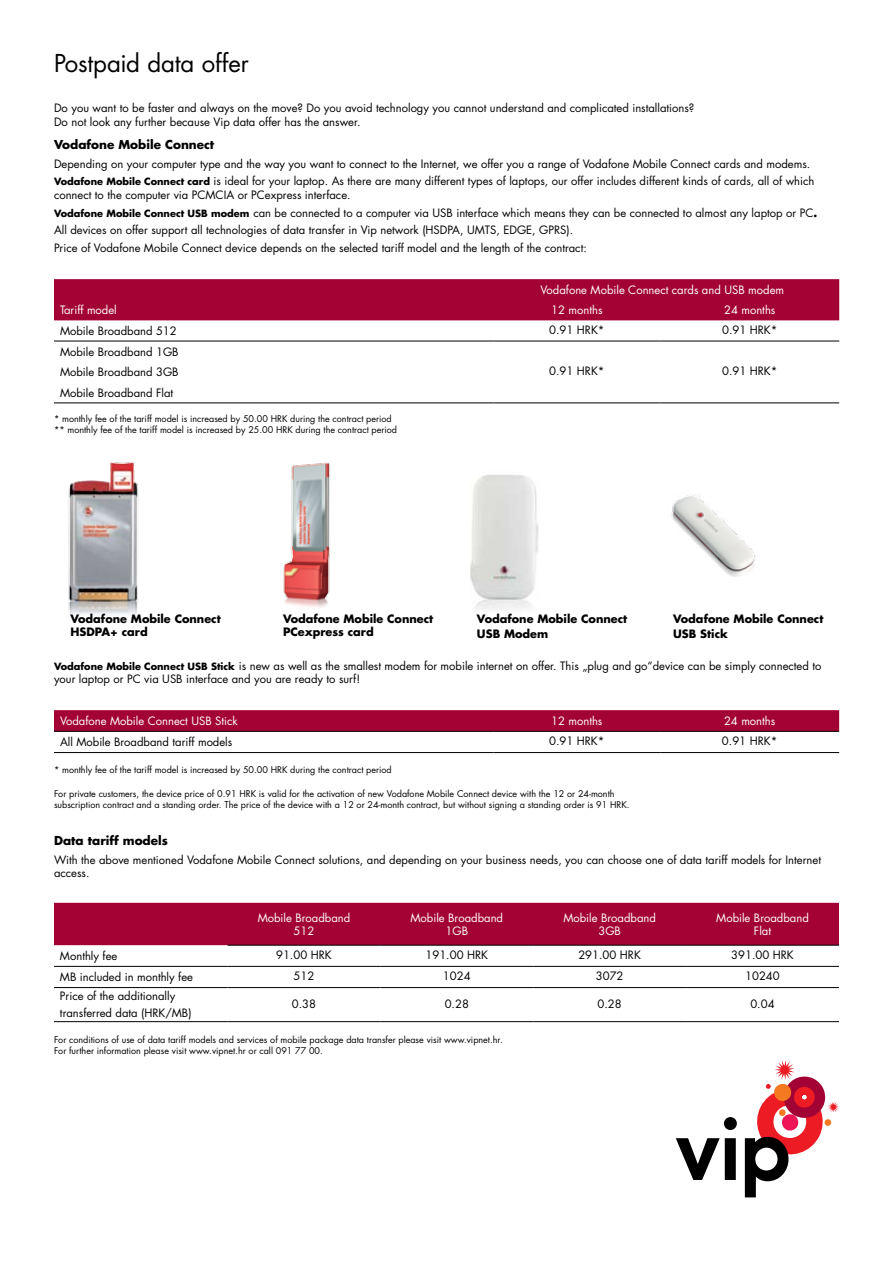
<style>
.page{position:relative;width:893px;height:1263px;background:#fff}
.page>*{position:absolute;margin:0;border:0;box-sizing:border-box;transform-origin:0 0}
.t1{font:24px "Futura";letter-spacing:-.005em;color:#000}
.t2{font:700 12px "Futura";color:#000}
.t3{font:11.25px/17.7px "Futura";color:#000}
.t4{font:11.25px/13.5px "Futura";color:#fff;text-align:center}
.t5{font:700 11.25px/13.5px "Futura";color:#000}
.t6{font:9px/10.8px "Futura";color:#000}
.s1{font-weight:700;font-size:9.75px}
.s2{font-weight:700}
</style>
<div class="page">
<div style="left:54px;top:279px;width:785px;height:41px;background:#a30234"></div>
<hr style="left:54px;top:341px;width:439px;height:1px;background:#000">
<hr style="left:493px;top:341px;width:167px;height:1px;background:#000">
<hr style="left:660px;top:341px;width:179px;height:1px;background:#000">
<hr style="left:54px;top:403px;width:439px;height:1px;background:#000">
<hr style="left:493px;top:403px;width:167px;height:1px;background:#000">
<hr style="left:660px;top:403px;width:179px;height:1px;background:#000">
<svg style="left:54px;top:710px;width:785px;height:21px;background:#a20335"></svg>
<hr style="left:54px;top:731px;width:439px;height:1px;background:#000">
<hr style="left:493px;top:731px;width:167px;height:1px;background:#000">
<hr style="left:660px;top:731px;width:179px;height:1px;background:#000">
<hr style="left:54px;top:752px;width:439px;height:1px;background:#000">
<hr style="left:493px;top:752px;width:167px;height:1px;background:#000">
<hr style="left:660px;top:752px;width:179px;height:1px;background:#000">
<img style="left:470px;top:475px;width:69px;height:134px">
<img style="left:68px;top:461px;width:71px;height:154px">
<img style="left:283px;top:463px;width:47px;height:145px">
<img style="left:671px;top:494px;width:86px;height:83px">
<div style="left:54px;top:903px;width:785px;height:42px;background:#a30234"></div>
<hr style="left:228px;top:945px;width:152px;height:1px;background:#000">
<hr style="left:380px;top:945px;width:153px;height:1px;background:#000">
<hr style="left:533px;top:945px;width:153px;height:1px;background:#000">
<hr style="left:686px;top:945px;width:153px;height:1px;background:#000">
<hr style="left:54px;top:966px;width:174px;height:1px;background:#000">
<hr style="left:228px;top:966px;width:152px;height:1px;background:#000">
<hr style="left:380px;top:966px;width:153px;height:1px;background:#000">
<hr style="left:533px;top:966px;width:153px;height:1px;background:#000">
<hr style="left:686px;top:966px;width:153px;height:1px;background:#000">
<hr style="left:54px;top:987px;width:174px;height:1px;background:#000">
<hr style="left:228px;top:987px;width:152px;height:1px;background:#000">
<hr style="left:54px;top:1021px;width:174px;height:1px;background:#000">
<hr style="left:228px;top:1021px;width:152px;height:1px;background:#000">
<hr style="left:380px;top:987px;width:153px;height:1px;background:#000">
<hr style="left:533px;top:987px;width:153px;height:1px;background:#000">
<hr style="left:686px;top:987px;width:153px;height:1px;background:#000">
<hr style="left:380px;top:1021px;width:153px;height:1px;background:#000">
<hr style="left:533px;top:1021px;width:153px;height:1px;background:#000">
<hr style="left:686px;top:1021px;width:153px;height:1px;background:#000">
<svg style="left:676px;top:1138px;width:44px;height:42px"></svg>
<div style="left:725px;top:1138px;width:11px;height:42px;background:#000"></div>
<svg style="left:745px;top:1060px;width:94px;height:137px"></svg>
<div style="left:724px;top:1117px;width:13px;height:13px;background:#000;border-radius:50%"></div>
<h1 class="t1" style="left:54px;top:48px;width:196px">Postpaid data offer</h1>
<p class="t3" style="left:54px;top:101px;width:642px;line-height:13.5px">Do you want to be faster and always on the move? Do you avoid technology you cannot understand and complicated installations?<br>Do not look any further because Vip data offer has the answer.</p>
<p class="t2" style="left:54px;top:136px;width:162px">Vodafone Mobile Connect</p>
<p class="t3" style="left:54px;top:155px;width:762px">Depending on your computer type and the way you want to connect to the Internet, we offer you a range of Vodafone Mobile Connect cards and modems.<br><span class="s1">Vodafone Mobile Connect card</span> is ideal for your laptop. As there are many different types of laptops, our offer includes different kinds of cards, all of which</p>
<p class="t3" style="left:54px;top:186px;width:765px">connect to the computer via PCMCIA or PCexpress interface.<br><span class="s1">Vodafone Mobile Connect USB modem</span> can be connected to a computer via USB interface which means they can be connected to almost any laptop or PC<span class="s2">.<br></span>All devices on offer support all technologies of data transfer in Vip network (HSDPA, UMTS, EDGE, GPRS).<br>Price of Vodafone Mobile Connect device depends on the selected tariff model and the length of the contract:</p>
<p class="t4" style="left:540px;top:283px;width:245px">Vodafone Mobile Connect cards and USB modem</p>
<p class="t4" style="left:60px;top:304px;width:58px">Tariff model</p>
<p class="t4" style="left:551px;top:304px;width:53px">12 months</p>
<p class="t4" style="left:724px;top:304px;width:53px">24 months</p>
<p class="t3" style="left:60px;top:322px;width:118px">Mobile Broadband 512</p>
<p class="t3" style="left:549px;top:321px;width:57px">0.91 HRK*</p>
<p class="t3" style="left:722px;top:321px;width:57px">0.91 HRK*</p>
<p class="t3" style="left:60px;top:341px;width:120px;line-height:20.5px">Mobile Broadband 1GB<br>Mobile Broadband 3GB</p>
<p class="t3" style="left:549px;top:362px;width:57px">0.91 HRK*</p>
<p class="t3" style="left:722px;top:362px;width:57px">0.91 HRK*</p>
<p class="t3" style="left:60px;top:384px;width:115px">Mobile Broadband Flat</p>
<p class="t6" style="left:54px;top:413px;width:345px">* monthly fee of the tariff model is increased by 50.00 HRK during the contract period ** monthly fee of the tariff model is increased by 25.00 HRK during the contract period</p>
<p class="t5" style="left:70px;top:611px;width:152px">Vodafone Mobile Connect<br>HSDPA+ card</p>
<p class="t5" style="left:283px;top:611px;width:152px">Vodafone Mobile Connect<br>PCexpress card</p>
<p class="t5" style="left:477px;top:611px;width:152px;line-height:14.7px">Vodafone Mobile Connect<br>USB Modem</p>
<p class="t5" style="left:673px;top:611px;width:152px;line-height:14.7px">Vodafone Mobile Connect<br>USB Stick</p>
<p class="t3" style="left:54px;top:659px;width:769px;line-height:13.5px"><span class="s1">Vodafone Mobile Connect USB Stick</span> is new as well as the smallest modem for mobile internet on offer. This „plug and go“device can be simply connected to your laptop or PC via USB interface and you are ready to surf!</p>
<p class="t4" style="left:60px;top:714px;width:179px">Vodafone Mobile Connect USB Stick</p>
<p class="t4" style="left:551px;top:714px;width:53px">12 months</p>
<p class="t4" style="left:724px;top:714px;width:53px">24 months</p>
<p class="t3" style="left:60px;top:733px;width:174px">All Mobile Broadband tariff models</p>
<p class="t3" style="left:549px;top:732px;width:57px">0.91 HRK*</p>
<p class="t3" style="left:722px;top:732px;width:57px">0.91 HRK*</p>
<p class="t6" style="left:54px;top:765px;width:339px">* monthly fee of the tariff model is increased by 50.00 HRK during the contract period</p>
<p class="t6" style="left:54px;top:788px;width:577px">For private customers, the device price of 0.91 HRK is valid for the activation of new Vodafone Mobile Connect device with the 12 or 24-month subscription contract and a standing order. The price of the device with a 12 or 24-month contract, but without signing a standing order is 91 HRK.</p>
<p class="t2" style="left:54px;top:832px;width:115px">Data tariff models</p>
<p class="t3" style="left:54px;top:853px;width:768px;line-height:13.5px">With the above mentioned Vodafone Mobile Connect solutions, and depending on your business needs, you can choose one of data tariff models for Internet access.</p>
<p class="t4" style="left:258px;top:911px;width:94px">Mobile Broadband<br>512</p>
<p class="t4" style="left:411px;top:911px;width:94px">Mobile Broadband<br>1GB</p>
<p class="t4" style="left:563px;top:911px;width:94px">Mobile Broadband<br>3GB</p>
<p class="t4" style="left:716px;top:911px;width:94px">Mobile Broadband<br>Flat</p>
<p class="t3" style="left:60px;top:947px;width:59px">Monthly fee</p>
<p class="t3" style="left:276px;top:946px;width:57px">91.00 HRK</p>
<p class="t3" style="left:425px;top:946px;width:64px">191.00 HRK</p>
<p class="t3" style="left:578px;top:946px;width:64px">291.00 HRK</p>
<p class="t3" style="left:731px;top:946px;width:64px">391.00 HRK</p>
<p class="t3" style="left:60px;top:968px;width:135px">MB included in monthly fee</p>
<p class="t3" style="left:294px;top:967px;width:22px">512</p>
<p class="t3" style="left:443px;top:967px;width:29px">1024</p>
<p class="t3" style="left:596px;top:967px;width:29px">3072</p>
<p class="t3" style="left:745px;top:967px;width:36px">10240</p>
<p class="t3" style="left:60px;top:988px;width:133px;line-height:17px">Price of the additionally transferred data (HRK/MB)</p>
<p class="t3" style="left:292px;top:995px;width:26px">0.38</p>
<p class="t3" style="left:445px;top:995px;width:26px">0.28</p>
<p class="t3" style="left:597px;top:995px;width:26px">0.28</p>
<p class="t3" style="left:750px;top:995px;width:26px">0.04</p>
<p class="t6" style="left:54px;top:1034px;width:450px">For conditions of use of data tariff models and services of mobile package data transfer please visit www.vipnet.hr.<br>For further information please visit www.vipnet.hr or call 091 77 00.</p>
</div>
